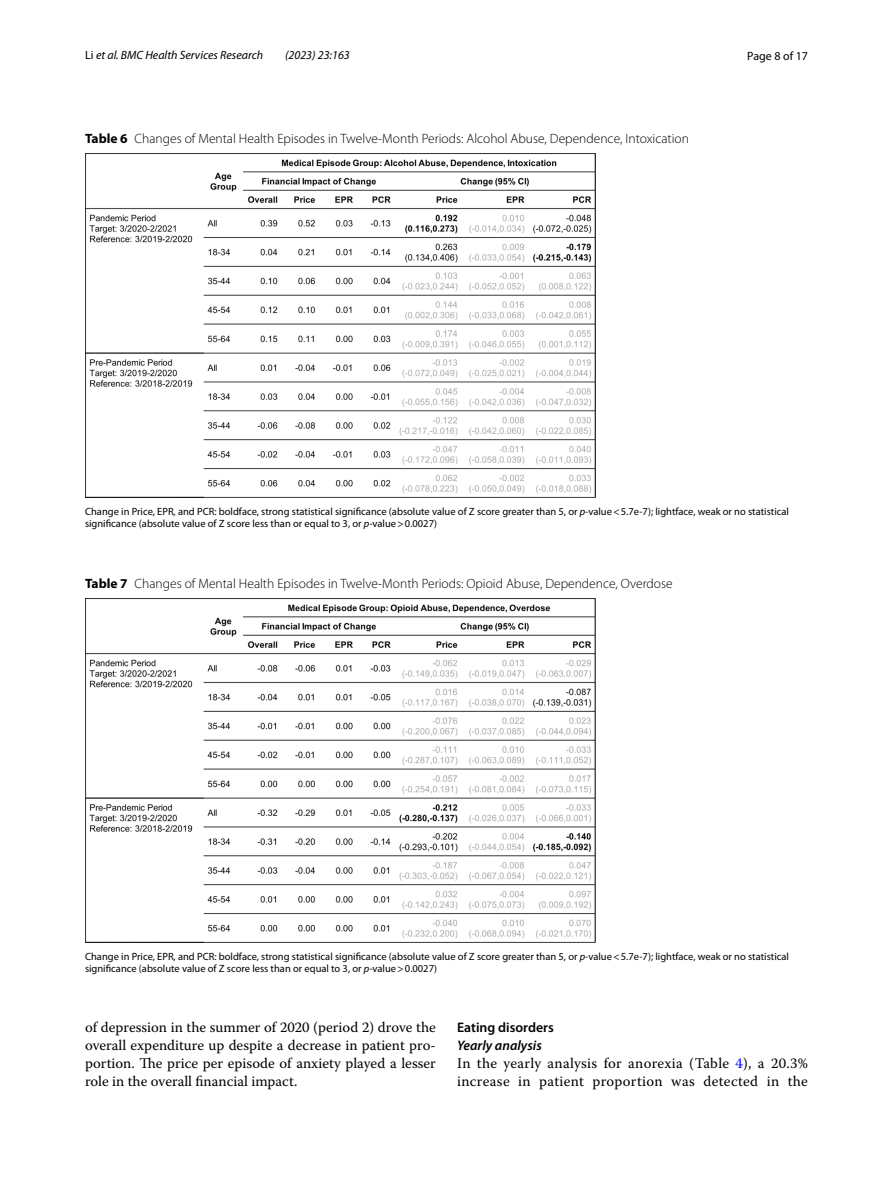
<style>
.page{position:relative;width:893px;height:1187px;background:#fff}
.page>*{position:absolute;margin:0;border:0;box-sizing:border-box;transform-origin:0 0}
.t1{font:14.7px/18px "Warnock Pro";letter-spacing:.015em;color:#000;text-align:justify}
.t2{font:600 13.8px "Myriad Pro";color:#000}
.t3{font:italic 600 13.8px "Myriad Pro";color:#000}
.t4{font:300 13.5px "Myriad Pro";color:#000}
.t5{font:italic 12px "Myriad Pro";color:#000}
.t6{font:12px "Myriad Pro";color:#000}
.t7{font:10.5px/12.8px "Myriad Pro";color:#000}
.s1{font-style:normal}
.s2{font-weight:700}
.s3{font-style:italic}
.s4{color:#00f}
</style>
<div class="page">
<img style="left:85px;top:153px;width:510px;height:344px">
<img style="left:85px;top:598px;width:510px;height:344px">
<p class="t5" style="left:85px;top:48px;width:180px"><span class="s1">Li</span> et al. BMC Health Services Research</p>
<p class="t5" style="left:285px;top:48px;width:66px">(2023) 23:163</p>
<p class="t6" style="left:747px;top:48px;width:62px">Page 8 of 17</p>
<p class="t4" style="left:85px;top:131px;width:605px"><span class="s2">Table 6</span> Changes of Mental Health Episodes in Twelve-Month Periods: Alcohol Abuse, Dependence, Intoxication</p>
<p class="t7" style="left:85px;top:504px;width:705px">Change in Price, EPR, and PCR: boldface, strong statistical significance (absolute value of Z score greater than 5, or <span class="s3">p</span>-value&lt;5.7e-7); lightface, weak or no statistical significance (absolute value of Z score less than or equal to 3, or <span class="s3">p</span>-value&gt;0.0027)</p>
<p class="t4" style="left:85px;top:576px;width:589px"><span class="s2">Table 7</span> Changes of Mental Health Episodes in Twelve-Month Periods: Opioid Abuse, Dependence, Overdose</p>
<p class="t7" style="left:85px;top:949px;width:705px">Change in Price, EPR, and PCR: boldface, strong statistical significance (absolute value of Z score greater than 5, or <span class="s3">p</span>-value&lt;5.7e-7); lightface, weak or no statistical significance (absolute value of Z score less than or equal to 3, or <span class="s3">p</span>-value&gt;0.0027)</p>
<h1 class="t1" style="left:85px;top:1018px;width:352px">of depression in the summer of 2020 (period 2) drove the overall expenditure up despite a decrease in patient pro&shy;portion. The price per episode of anxiety played a lesser role in the overall financial impact.</h1>
<h2 class="t2" style="left:457px;top:1018px;width:98px">Eating disorders</h2>
<h2 class="t3" style="left:457px;top:1036px;width:86px">Yearly analysis</h2>
<h1 class="t1" style="left:457px;top:1053px;width:352px">In the yearly analysis for anorexia (Table <span class="s4">4</span>), a 20.3% increase in patient proportion was detected in the</h1>
</div>
